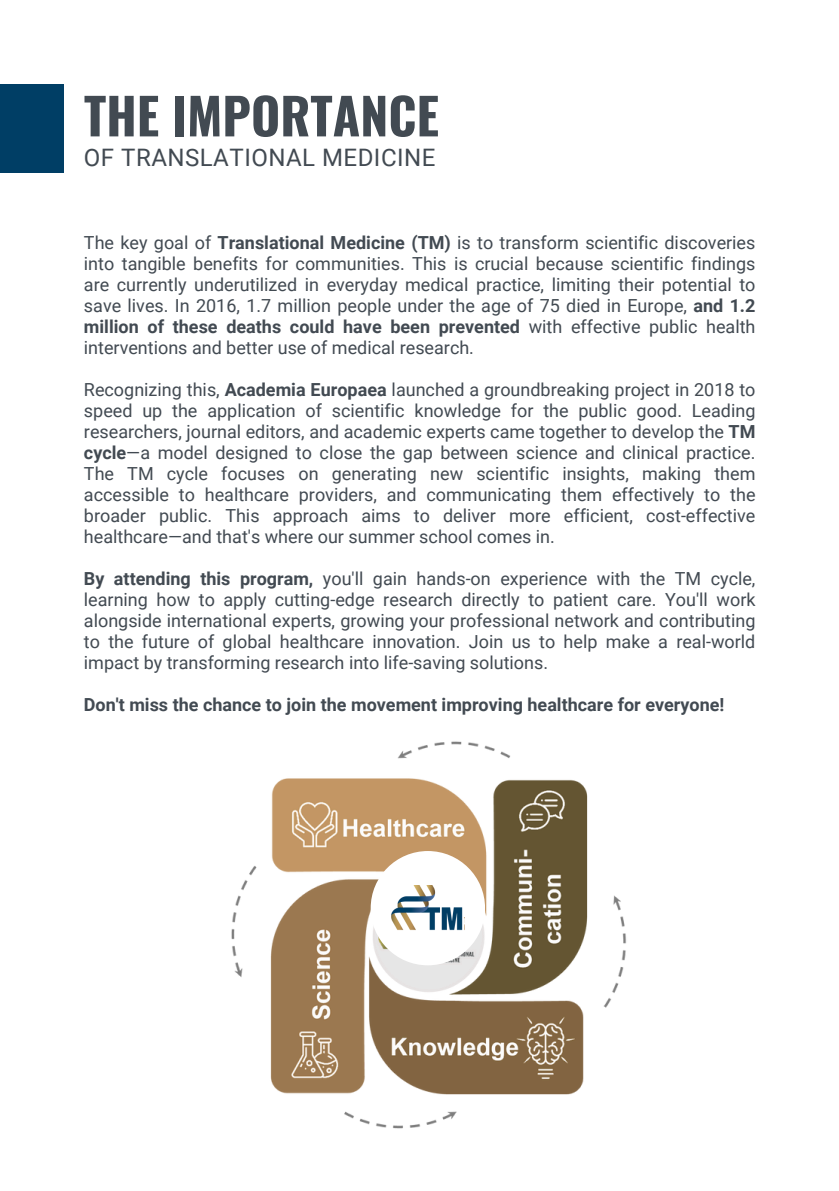
<style>
.page{position:relative;width:839px;height:1191px;background:#fff}
.page>*{position:absolute;margin:0;border:0;box-sizing:border-box;transform-origin:0 0}
.t1{font:700 50px "Oswald";color:#424a52}
.t2{font:24px "Roboto";letter-spacing:.02em;color:#424a52}
.t3{font:18px/21px "Roboto";color:#424a52;text-align:justify}
.t4{font:700 18px "Roboto";color:#424a52}
.s1{font-weight:700}
</style>
<div class="page">
<div style="left:0;top:84px;width:64px;height:88px;background:#003e65"></div>
<img style="left:231px;top:741px;width:396px;height:388px">
<div style="left:370px;top:851px;width:115px;height:114px;background:#fff;border-radius:50%"></div>
<img style="left:391px;top:886px;width:74px;height:45px">
<p class="t1" style="left:84px;top:77px;width:356px">THE IMPORTANCE</p>
<p class="t2" style="left:84px;top:144px;width:353px">OF TRANSLATIONAL MEDICINE</p>
<h2 class="t3" style="left:84px;top:232px;width:673px">The key goal of <span class="s1">Translational Medicine (TM)</span> is to transform scientific discoveries into tangible benefits for communities. This is crucial because scientific findings are currently underutilized in everyday medical practice, limiting their potential to save lives. In 2016, 1.7 million people under the age of 75 died in Europe, <span class="s1">and 1.2 million of these deaths could have been prevented</span> with effective public health interventions and better use of medical research.</h2>
<p class="t3" style="left:84px;top:379px;width:673px">Recognizing this, <span class="s1">Academia Europaea</span> launched a groundbreaking project in 2018 to speed up the application of scientific knowledge for the public good. Leading researchers, journal editors, and academic experts came together to develop the <span class="s1">TM cycle</span>—a model designed to close the gap between science and clinical practice.<br>The TM cycle focuses on generating new scientific insights, making them accessible to healthcare providers, and communicating them effectively to the broader public. This approach aims to deliver more efficient, cost-effective healthcare—and that's where our summer school comes in.</p>
<p class="t3" style="left:84px;top:568px;width:673px"><span class="s1">By attending this program,</span> you'll gain hands-on experience with the TM cycle, learning how to apply cutting-edge research directly to patient care. You'll work alongside international experts, growing your professional network and contributing to the future of global healthcare innovation. Join us to help make a real-world impact by transforming research into life-saving solutions.</p>
<p class="t4" style="left:84px;top:694px;width:642px">Don't miss the chance to join the movement improving healthcare for everyone!</p>
</div>
